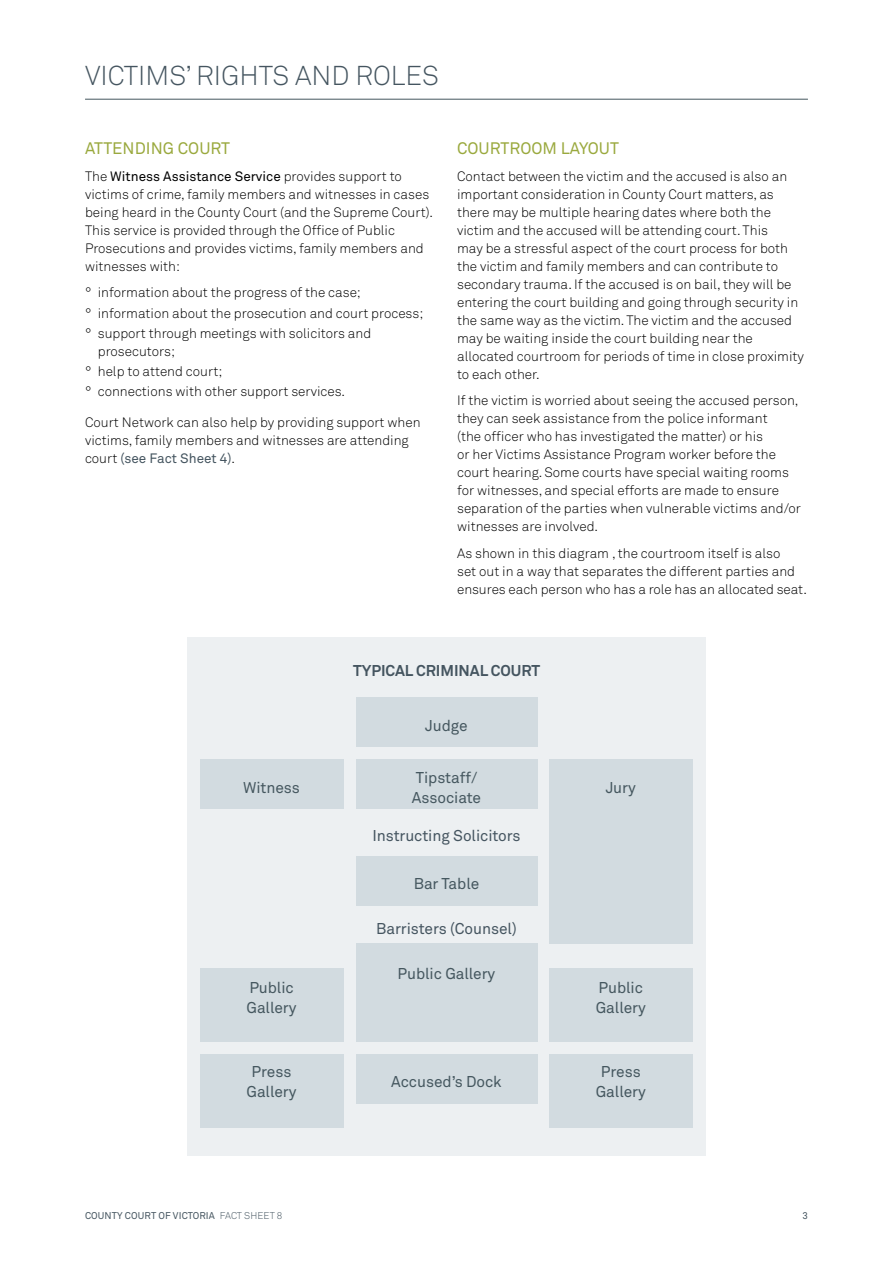
<style>
.page{position:relative;width:893px;height:1263px;background:#fff}
.page>*{position:absolute;margin:0;border:0;box-sizing:border-box;transform-origin:0 0}
.Heading_2{font:27px "Akkurat Light Pro";color:#455560}
.Heading_3___Green{font:16.5px "Akkurat Pro";color:#9aa93e}
.Heading_5_-_Table{font:15.45px/20px "Akkurat Pro";letter-spacing:-.005em;color:#45575f}
.Heading_5_-_Table-2{font:15.45px "Akkurat Pro";letter-spacing:-.005em;color:#455560}
.Heading_5_-_Table-3{font:700 15.45px "Akkurat Pro";letter-spacing:-.005em;color:#455560}
.Body{font:13.5px/18px "Akkurat Light Pro";color:#000}
.Body_-_Last{font:13.5px/18px "Akkurat Light Pro";color:#000}
.Body_Copy{font:13.5px/18px "Akkurat Light Pro";color:#000}
.t1{font:9.75px "Akkurat Pro";letter-spacing:.01em;color:#455560}
.s1{font-family:"Akkurat Pro"}
.s2{font-family:"Akkurat Pro";color:#455560}
.s3{font-family:"Akkurat Light Pro"}
</style>
<div class="page">
<hr style="left:85px;top:99px;width:723px;height:1px;background:#45575f">
<div style="left:187px;top:638px;width:519px;height:518px;background:#edf0f2"></div>
<div style="left:356px;top:698px;width:181px;height:49px;background:#d2dbe0"></div>
<div style="left:356px;top:759px;width:181px;height:50px;background:#d2dbe0"></div>
<div style="left:200px;top:759px;width:144px;height:50px;background:#d2dbe0"></div>
<div style="left:200px;top:1054px;width:144px;height:74px;background:#d2dbe0"></div>
<div style="left:200px;top:968px;width:144px;height:74px;background:#d2dbe0"></div>
<div style="left:549px;top:1054px;width:144px;height:74px;background:#d2dbe0"></div>
<div style="left:549px;top:968px;width:144px;height:74px;background:#d2dbe0"></div>
<div style="left:549px;top:759px;width:144px;height:185px;background:#d2dbe0"></div>
<div style="left:356px;top:856px;width:181px;height:49px;background:#d2dbe0"></div>
<div style="left:356px;top:1054px;width:181px;height:49px;background:#d2dbe0"></div>
<div style="left:356px;top:944px;width:181px;height:98px;background:#d2dbe0"></div>
<p class="Heading_2" style="left:85px;top:60px;width:355px">VICTIMS’ RIGHTS AND ROLES</p>
<p class="Heading_3___Green" style="left:85px;top:139px;width:147px">ATTENDING COURT</p>
<p class="Body_Copy" style="left:85px;top:167px;width:349px">The <span class="s1">Witness Assistance Service</span> provides support to victims of crime, family members and witnesses in cases being heard in the County Court (and the Supreme Court).<br>This service is provided through the Office of Public Prosecutions and provides victims, family members and witnesses with:</p>
<p class="Body" style="left:85px;top:284px;width:277px">° information about the progress of the case;</p>
<p class="Body" style="left:85px;top:304px;width:340px">° information about the prosecution and court process;</p>
<p class="Body" style="left:98px;top:324px;width:275px;text-indent:-13px">° support through meetings with solicitors and prosecutors;</p>
<p class="Body" style="left:85px;top:362px;width:139px">° help to attend court;</p>
<p class="Body" style="left:85px;top:382px;width:262px">° connections with other support services.</p>
<p class="Body_-_Last" style="left:85px;top:413px;width:337px">Court Network can also help by providing support when victims, family members and witnesses are attending court <span class="s2">(see Fact Sheet 4)</span>.</p>
<p class="Heading_3___Green" style="left:457px;top:139px;width:163px">COURTROOM LAYOUT</p>
<p class="Body" style="left:457px;top:167px;width:348px">Contact between the victim and the accused is also an important consideration in County Court matters, as there may be multiple hearing dates where both the victim and the accused will be attending court. This<br>may be a stressful aspect of the court process for both the victim and family members and can contribute to secondary trauma. If the accused is on bail, they will be entering the court building and going through security in the same way as the victim. The victim and the accused may be waiting inside the court building near the allocated courtroom for periods of time in close proximity to each other.</p>
<p class="Body" style="left:457px;top:392px;width:345px">If the victim is worried about seeing the accused person, they can seek assistance from the police informant<br>(the officer who has investigated the matter) or his<br>or her Victims Assistance Program worker before the court hearing. Some courts have special waiting rooms for witnesses, and special efforts are made to ensure separation of the parties when vulnerable victims and/or witnesses are involved.</p>
<p class="Body_-_Last" style="left:457px;top:544px;width:351px">As shown in this diagram , the courtroom itself is also<br>set out in a way that separates the different parties and ensures each person who has a role has an allocated seat.</p>
<p class="Heading_5_-_Table-3" style="left:353px;top:661px;width:188px">TYPICAL CRIMINAL COURT</p>
<p class="Heading_5_-_Table" style="left:243px;top:778px;width:58px">Witness</p>
<p class="Heading_5_-_Table" style="left:425px;top:716px;width:44px">Judge</p>
<p class="Heading_5_-_Table" style="left:412px;top:768px;width:71px">Tipstaff/<br>Associate</p>
<p class="Heading_5_-_Table-2" style="left:372px;top:826px;width:150px">Instructing Solicitors</p>
<p class="Heading_5_-_Table" style="left:414px;top:874px;width:67px">Bar Table</p>
<p class="Heading_5_-_Table-2" style="left:376px;top:919px;width:142px">Barristers (Counsel)</p>
<p class="Heading_5_-_Table" style="left:606px;top:778px;width:32px">Jury</p>
<p class="Heading_5_-_Table" style="left:398px;top:964px;width:99px">Public Gallery</p>
<p class="Heading_5_-_Table" style="left:247px;top:978px;width:51px">Public<br>Gallery</p>
<p class="Heading_5_-_Table" style="left:596px;top:978px;width:51px">Public<br>Gallery</p>
<p class="Heading_5_-_Table" style="left:247px;top:1062px;width:51px;text-align:center">Press<br>Gallery</p>
<p class="Heading_5_-_Table" style="left:596px;top:1062px;width:51px;text-align:center">Press<br>Gallery</p>
<p class="Heading_5_-_Table" style="left:391px;top:1072px;width:112px">Accused’s Dock</p>
<p class="t1" style="left:85px;top:1210px;width:199px">COUNTY COURT OF VICTORIA <span class="s3">FACT SHEET 8</span></p>
<p class="t1" style="left:802px;top:1210px;width:7px">3</p>
</div>
